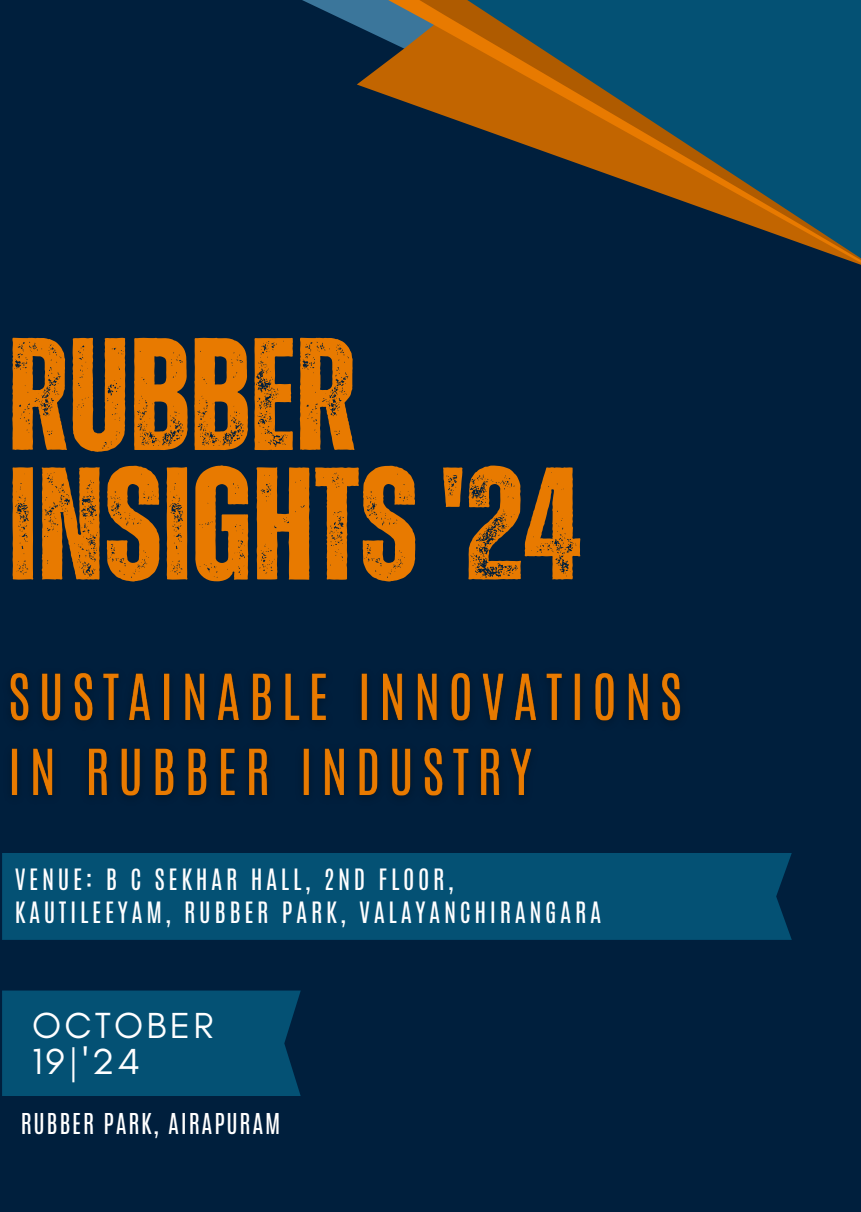
<style>
.page{position:relative;width:861px;height:1212px;background:#001f3d}
.page>*{position:absolute;margin:0;border:0;box-sizing:border-box;transform-origin:0 0}
.t1{font:700 159.97px/129.6px "Zuume Rough";color:#e87a00}
.t2{font:36.9px/35.6px "Glacial Indifference";letter-spacing:.09em;color:#fefeff}
.t3{font:24.53px "Antonio";letter-spacing:.145em;color:#fefeff}
.t4{font:24.07px "Antonio";letter-spacing:.07em;color:#fff}
</style>
<div class="page">
<svg style="left:302px;top:0;width:55px;height:26px"></svg>
<svg style="left:357px;top:0;width:504px;height:265px"></svg>
<svg style="left:384px;top:0;width:477px;height:263px"></svg>
<svg style="left:415px;top:0;width:446px;height:261px"></svg>
<svg style="left:464px;top:0;width:397px;height:259px"></svg>
<div style="left:2px;top:990px;width:299px;height:106px;background:#045174"></div>
<img style="left:10px;top:672px;width:671px;height:124px">
<div style="left:2px;top:853px;width:789px;height:87px;background:#045174"></div>
<p class="t1" style="left:8px;top:337px;width:574px">RUBBER<br>INSIGHTS'24</p>
<p class="t3" style="left:15px;top:861px;width:440px">VENUE: B C SEKHAR HALL, 2ND FLOOR,</p>
<p class="t3" style="left:15px;top:895px;width:588px">KAUTILEEYAM, RUBBER PARK, VALAYANCHIRANGARA</p>
<h1 class="t2" style="left:32px;top:1007px;width:183px">OCTOBER<br>19|'24</h1>
<h3 class="t4" style="left:21px;top:1106px;width:261px">RUBBER PARK, AIRAPURAM</h3>
</div>
